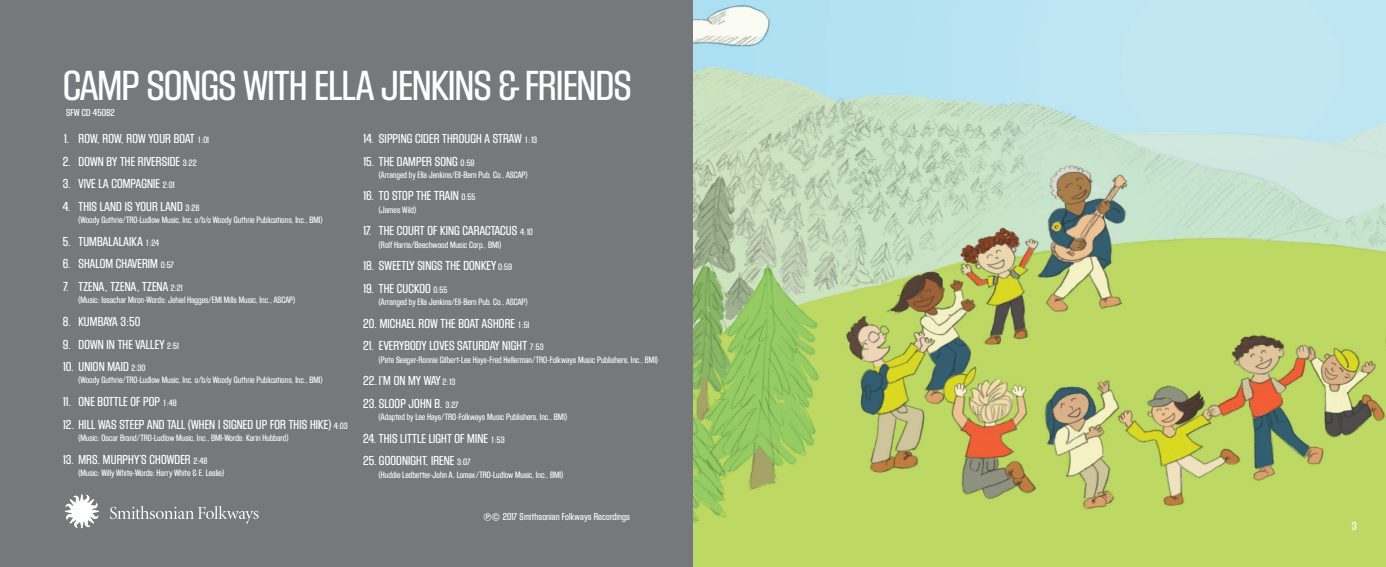
<style>
.page{position:relative;width:1386px;height:567px;background:#fff}
.page>*{position:absolute;margin:0;border:0;box-sizing:border-box;transform-origin:0 0}
.Text{font:500 condensed 43.75px "Block Gothic RR";letter-spacing:-.01em;color:#fff}
.Lyrics{font:500 condensed 13.65px "Block Gothic RR";letter-spacing:.01em;color:#fff}
.Page_Number{font:500 condensed 12.25px "Block Gothic RR";color:#fff}
.Lyrics-2{font:500 condensed 10.5px "Block Gothic RR";letter-spacing:.01em;color:#fff}
.Lyrics-3{font:500 condensed 9.62px "Block Gothic RR";color:#fff}
.s1{font-size:9.62px}
.s2{font-family:"Bundesbahn Pi Three";font-weight:400;font-stretch:normal;font-size:8.75px}
</style>
<div class="page">
<div style="left:0;top:0;width:693px;height:567px;background:#76787b"></div>
<img style="left:693px;top:0;width:693px;height:567px">
<svg style="left:65px;top:494px;width:34px;height:35px"></svg>
<svg style="left:110px;top:506px;width:149px;height:18px"></svg>
<p class="Text" style="left:63px;top:63px;width:570px">CAMP SONGS WITH ELLA JENKINS &amp; FRIENDS</p>
<p class="Lyrics-2" style="left:66px;top:107px;width:50px">SFW CD 45082</p>
<p class="Lyrics" style="left:362px;top:131px;width:177px">14. SIPPING CIDER THROUGH A STRAW <span class="s1">1:13</span></p>
<p class="Lyrics" style="left:362px;top:154px;width:114px">15. THE DAMPER SONG <span class="s1">0:59</span></p>
<p class="Lyrics-3" style="left:379px;top:170px;width:150px">(Arranged by Ella Jenkins/Ell-Bern Pub. Co., ASCAP)</p>
<p class="Lyrics" style="left:362px;top:189px;width:115px">16. TO STOP THE TRAIN <span class="s1">0:55</span></p>
<p class="Lyrics-3" style="left:379px;top:204px;width:39px">(James Wild)</p>
<p class="Lyrics" style="left:362px;top:224px;width:172px">17. THE COURT OF KING CARACTACUS <span class="s1">4:10</span></p>
<p class="Lyrics-3" style="left:379px;top:239px;width:124px">(Rolf Harris/Beechwood Music Corp., BMI)</p>
<p class="Lyrics" style="left:362px;top:259px;width:152px">18. SWEETLY SINGS THE DONKEY <span class="s1">0:59</span></p>
<p class="Lyrics" style="left:362px;top:281px;width:87px">19. THE CUCKOO <span class="s1">0:55</span></p>
<p class="Lyrics-3" style="left:379px;top:297px;width:150px">(Arranged by Ella Jenkins/Ell-Bern Pub. Co., ASCAP)</p>
<p class="Lyrics" style="left:363px;top:316px;width:169px">20. MICHAEL ROW THE BOAT ASHORE <span class="s1">1:51</span></p>
<p class="Lyrics" style="left:363px;top:339px;width:182px">21. EVERYBODY LOVES SATURDAY NIGHT <span class="s1">7:53</span></p>
<p class="Lyrics-3" style="left:379px;top:354px;width:280px">(Pete Seeger-Ronnie Gilbert-Lee Hays-Fred Hellerman/TRO-Folkways Music Publishers, Inc., BMI)</p>
<p class="Lyrics" style="left:363px;top:374px;width:94px">22. I’M ON MY WAY <span class="s1">2:13</span></p>
<p class="Lyrics" style="left:363px;top:396px;width:97px">23. SLOOP JOHN B. <span class="s1">3:27</span></p>
<p class="Lyrics-3" style="left:379px;top:412px;width:190px">(Adapted by Lee Hays/TRO-Folkways Music Publishers, Inc., BMI)</p>
<p class="Lyrics" style="left:363px;top:431px;width:143px">24. THIS LITTLE LIGHT OF MINE <span class="s1">1:53</span></p>
<p class="Lyrics" style="left:363px;top:454px;width:109px">25. GOODNIGHT, IRENE <span class="s1">3:07</span></p>
<p class="Lyrics-3" style="left:379px;top:470px;width:186px">(Huddie Ledbetter-John A. Lomax/TRO-Ludlow Music, Inc., BMI)</p>
<p class="Lyrics" style="left:63px;top:131px;width:149px">1. ROW, ROW, ROW YOUR BOAT <span class="s1">1:01</span></p>
<p class="Lyrics" style="left:63px;top:154px;width:136px">2. DOWN BY THE RIVERSIDE <span class="s1">3:22</span></p>
<p class="Lyrics" style="left:63px;top:177px;width:115px">3. VIVE LA COMPAGNIE <span class="s1">2:01</span></p>
<p class="Lyrics" style="left:63px;top:199px;width:138px">4. THIS LAND IS YOUR LAND <span class="s1">3:28</span></p>
<p class="Lyrics-3" style="left:79px;top:215px;width:245px">(Woody Guthrie/TRO-Ludlow Music, Inc. o/b/o Woody Guthrie Publications, Inc., BMI)</p>
<p class="Lyrics" style="left:63px;top:234px;width:98px">5. TUMBALALAIKA <span class="s1">1:24</span></p>
<p class="Lyrics" style="left:63px;top:257px;width:113px">6. SHALOM CHAVERIM <span class="s1">0:57</span></p>
<p class="Lyrics" style="left:63px;top:279px;width:123px">7. TZENA, TZENA, TZENA <span class="s1">2:21</span></p>
<p class="Lyrics-3" style="left:79px;top:295px;width:218px">(Music: Issachar Miron-Words: Jehiel Hagges/EMI Mills Music, Inc., ASCAP)</p>
<p class="Lyrics" style="left:63px;top:314px;width:79px">8. KUMBAYA 3:50</p>
<p class="Lyrics" style="left:63px;top:337px;width:119px">9. DOWN IN THE VALLEY <span class="s1">2:51</span></p>
<p class="Lyrics" style="left:62px;top:360px;width:85px">10. UNION MAID <span class="s1">2:30</span></p>
<p class="Lyrics-3" style="left:79px;top:375px;width:245px">(Woody Guthrie/TRO-Ludlow Music, Inc. o/b/o Woody Guthrie Publications, Inc., BMI)</p>
<p class="Lyrics" style="left:62px;top:394px;width:117px">11. ONE BOTTLE OF POP <span class="s1">1:48</span></p>
<p class="Lyrics" style="left:62px;top:417px;width:288px">12. HILL WAS STEEP AND TALL (WHEN I SIGNED UP FOR THIS HIKE) <span class="s1">4:03</span></p>
<p class="Lyrics-3" style="left:79px;top:433px;width:211px">(Music: Oscar Brand/TRO-Ludlow Music, Inc., BMI-Words: Karin Hubbard)</p>
<p class="Lyrics" style="left:62px;top:452px;width:147px">13. MRS. MURPHY’S CHOWDER <span class="s1">2:48</span></p>
<p class="Lyrics-3" style="left:79px;top:468px;width:147px">(Music: Willy White-Words: Harry White &amp; E. Leslie)</p>
<p class="Lyrics-2" style="left:484px;top:511px;width:148px"><span class="s2">PC</span> 2017 Smithsonian Folkways Recordings</p>
<p class="Page_Number" style="left:1352px;top:520px;width:7px">3</p>
</div>
